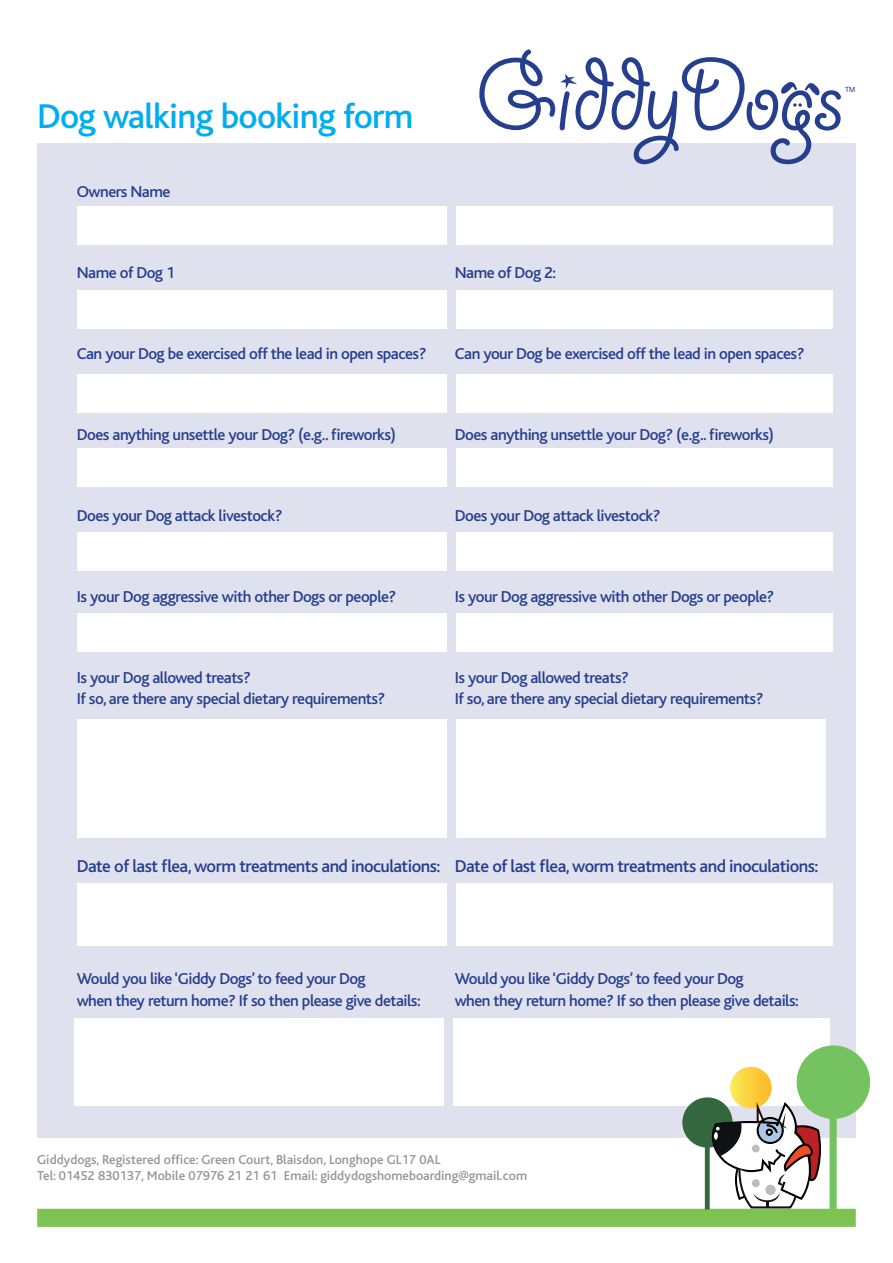
<style>
.page{position:relative;width:893px;height:1263px;background:#fff}
.page>*{position:absolute;margin:0;border:0;box-sizing:border-box;transform-origin:0 0}
.t1{font:113.1px "Giddyup Std";letter-spacing:-.02em;color:#253f8e}
.t2{font:500 36px "Bliss";letter-spacing:-.02em;color:#00aeef}
.t3{font:500 18px "Bliss";letter-spacing:-.03em;color:#253f8e}
.t4{font:500 16.5px "Bliss";letter-spacing:-.03em;color:#253f8e}
.t5{font:500 13.5px "Bliss";color:#939598}
.t6{font:7.05px "Helvetica Neue";color:#253f8e}
</style>
<div class="page">
<div style="left:37px;top:144px;width:819px;height:993px;background:#e0e1ee"></div>
<svg style="left:793px;top:103px;width:9px;height:4px"></svg>
<svg style="left:781px;top:82px;width:16px;height:12px"></svg>
<svg style="left:805px;top:83px;width:15px;height:13px"></svg>
<div style="left:77px;top:206px;width:369px;height:38px;background:#fff"></div>
<div style="left:77px;top:290px;width:369px;height:38px;background:#fff"></div>
<div style="left:77px;top:374px;width:369px;height:38px;background:#fff"></div>
<div style="left:77px;top:449px;width:369px;height:38px;background:#fff"></div>
<div style="left:77px;top:533px;width:369px;height:38px;background:#fff"></div>
<div style="left:77px;top:613px;width:369px;height:39px;background:#fff"></div>
<div style="left:77px;top:883px;width:369px;height:63px;background:#fff"></div>
<div style="left:77px;top:720px;width:369px;height:118px;background:#fff"></div>
<div style="left:456px;top:720px;width:370px;height:118px;background:#fff"></div>
<div style="left:456px;top:206px;width:376px;height:38px;background:#fff"></div>
<div style="left:456px;top:290px;width:376px;height:38px;background:#fff"></div>
<div style="left:456px;top:374px;width:376px;height:38px;background:#fff"></div>
<div style="left:456px;top:449px;width:376px;height:38px;background:#fff"></div>
<div style="left:456px;top:533px;width:376px;height:38px;background:#fff"></div>
<div style="left:456px;top:613px;width:376px;height:39px;background:#fff"></div>
<div style="left:456px;top:883px;width:376px;height:63px;background:#fff"></div>
<div style="left:74px;top:1018px;width:370px;height:88px;background:#fff"></div>
<div style="left:453px;top:1018px;width:377px;height:88px;background:#fff"></div>
<svg style="left:37px;top:1045px;width:833px;height:182px"></svg>
<p class="t2" style="left:37px;top:97px;width:378px">Dog walking booking form</p>
<p class="t4" style="left:77px;top:183px;width:95px">Owners Name</p>
<p class="t1" style="left:475px;top:33px;width:371px">GiddyDogs</p>
<p class="t6" style="left:845px;top:85px;width:12px">TM</p>
<p class="t4" style="left:77px;top:264px;width:100px">Name of Dog 1</p>
<p class="t4" style="left:455px;top:264px;width:103px">Name of Dog 2:</p>
<p class="t4" style="left:77px;top:345px;width:351px">Can your Dog be exercised off the lead in open spaces?</p>
<p class="t4" style="left:455px;top:345px;width:351px">Can your Dog be exercised off the lead in open spaces?</p>
<p class="t4" style="left:77px;top:426px;width:321px">Does anything unsettle your Dog? (e.g.. fireworks)</p>
<p class="t4" style="left:455px;top:426px;width:321px">Does anything unsettle your Dog? (e.g.. fireworks)</p>
<p class="t4" style="left:77px;top:507px;width:207px">Does your Dog attack livestock?</p>
<p class="t4" style="left:455px;top:507px;width:207px">Does your Dog attack livestock?</p>
<p class="t4" style="left:77px;top:588px;width:321px">Is your Dog aggressive with other Dogs or people?</p>
<p class="t4" style="left:455px;top:588px;width:321px">Is your Dog aggressive with other Dogs or people?</p>
<p class="t4" style="left:77px;top:669px;width:176px">Is your Dog allowed treats?</p>
<p class="t4" style="left:455px;top:669px;width:176px">Is your Dog allowed treats?</p>
<p class="t4" style="left:77px;top:690px;width:310px">If so, are there any special dietary requirements?</p>
<p class="t4" style="left:455px;top:690px;width:310px">If so, are there any special dietary requirements?</p>
<p class="t3" style="left:77px;top:857px;width:743px">Date of last flea, worm treatments and inoculations: Date of last flea, worm treatments and inoculations:</p>
<p class="t4" style="left:77px;top:970px;width:290px">Would you like ‘Giddy Dogs’ to feed your Dog</p>
<p class="t4" style="left:455px;top:970px;width:290px">Would you like ‘Giddy Dogs’ to feed your Dog</p>
<p class="t4" style="left:77px;top:991px;width:345px">when they return home? If so then please give details:</p>
<p class="t4" style="left:455px;top:991px;width:345px">when they return home? If so then please give details:</p>
<p class="t5" style="left:37px;top:1152px;width:405px">Giddydogs, Registered office: Green Court, Blaisdon, Longhope GL17 0AL</p>
<p class="t5" style="left:37px;top:1168px;width:491px">Tel: 01452 830137, Mobile 07976 21 21 61 Email: giddydogshomeboarding@gmail.com</p>
</div>
